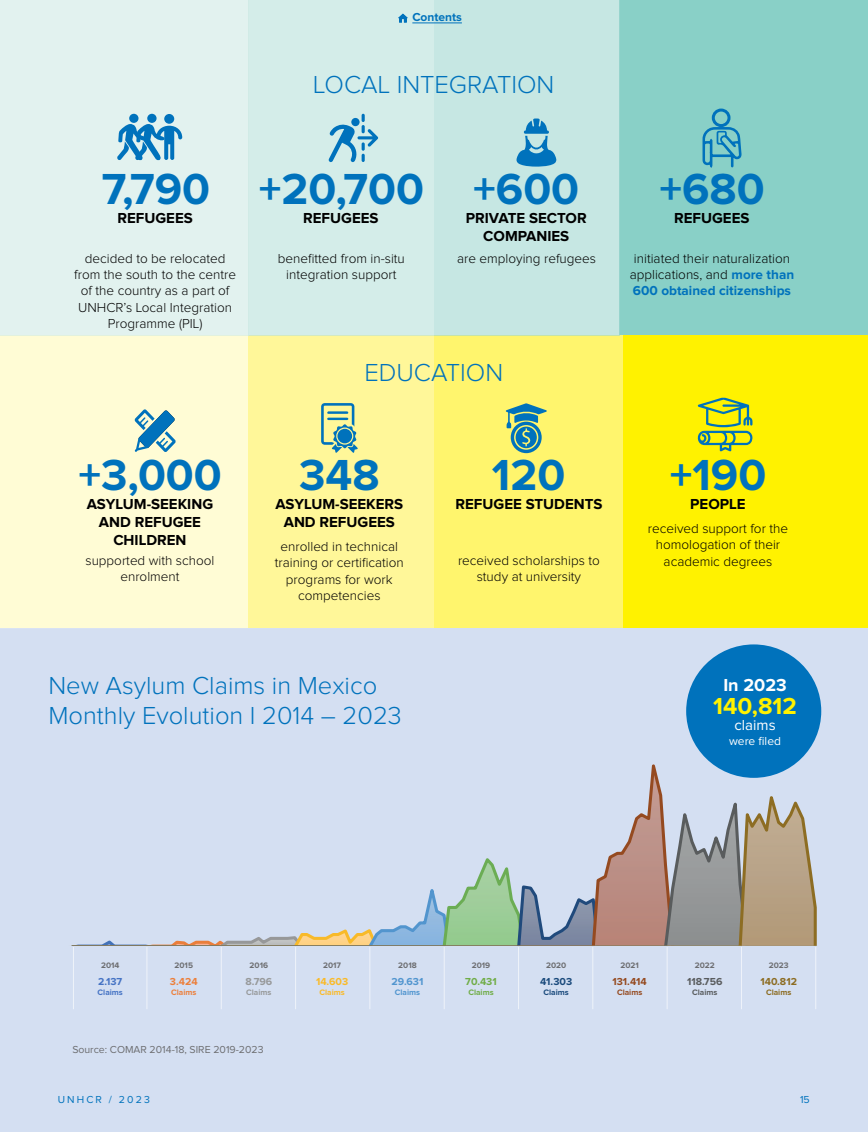
<style>
.page{position:relative;width:868px;height:1132px;background:#fff}
.page>*{position:absolute;margin:0;border:0;box-sizing:border-box;transform-origin:0 0}
.t1{font:700 45px "Proxima Nova";color:#0072bc}
.t2{font:300 25.5px/30.6px "Proxima Nova";color:#0072bc}
.t3{font:700 24px "Proxima Nova";color:#fff200}
.t4{font:700 18px "Proxima Nova";color:#fff}
.t5{font:700 15px/18px "Proxima Nova";color:#000;text-align:center}
.t6{font:15px "Proxima Nova";color:#fff}
.t7{font:300 13.5px/16.2px "Proxima Nova";color:#000;text-align:center}
.t8{font:12px "Proxima Nova";color:#fff}
.t9{font:700 12px "Proxima Nova";color:#0072bc}
.t10{font:10.5px "Proxima Nova";color:#6d6e71}
.t11{font:10.5px "Proxima Nova";letter-spacing:.2em;color:#0072bc}
.t12{font:700 10.5px "Proxima Nova";color:#8c6c22}
.t13{font:700 10.5px "Proxima Nova";color:#595c5e}
.t14{font:700 10.5px "Proxima Nova";color:#954a20}
.t15{font:700 10.5px "Proxima Nova";color:#1a4a7c}
.t16{font:700 10.5px "Proxima Nova";color:#70ad47}
.t17{font:700 10.5px "Proxima Nova";color:#5195cf}
.t18{font:700 10.5px "Proxima Nova";color:#faba28}
.t19{font:700 10.5px "Proxima Nova";color:#97999a}
.t20{font:700 10.5px "Proxima Nova";color:#ec7f3b}
.t21{font:700 10.5px "Proxima Nova";color:#4573c4}
.t22{font:700 8.25px "Proxima Nova";color:#6d6e71}
.t23{font:700 8.25px "Proxima Nova";color:#8c6c22}
.t24{font:700 8.25px "Proxima Nova";color:#595c5e}
.t25{font:700 8.25px "Proxima Nova";color:#954a20}
.t26{font:700 8.25px "Proxima Nova";color:#1a4a7c}
.t27{font:700 8.25px "Proxima Nova";color:#70ad47}
.t28{font:700 8.25px "Proxima Nova";color:#5195cf}
.t29{font:700 8.25px "Proxima Nova";color:#faba28}
.t30{font:700 8.25px "Proxima Nova";color:#97999a}
.t31{font:700 8.25px "Proxima Nova";color:#ec7f3b}
.t32{font:700 8.25px "Proxima Nova";color:#4573c4}
.s1{font-weight:700;color:#0072bc}
</style>
<div class="page">
<div style="left:619px;top:0;width:248px;height:335px;background:#89d0c7"></div>
<div style="left:623px;top:335px;width:244px;height:292px;background:#fff200"></div>
<div style="left:434px;top:335px;width:189px;height:292px;background:#fff56d"></div>
<div style="left:0;top:335px;width:248px;height:292px;background:#fffcd5"></div>
<div style="left:248px;top:335px;width:186px;height:292px;background:#fff799"></div>
<div style="left:434px;top:0;width:185px;height:335px;background:#c6e7e3"></div>
<div style="left:248px;top:0;width:186px;height:335px;background:#d4ede9"></div>
<div style="left:0;top:0;width:248px;height:335px;background:#e2f2ef"></div>
<div style="left:129px;top:114px;width:9px;height:9px;background:#0072bc;border-radius:50%"></div>
<div style="left:147px;top:114px;width:9px;height:9px;background:#0072bc;border-radius:50%"></div>
<svg style="left:117px;top:123px;width:65px;height:38px"></svg>
<div style="left:164px;top:114px;width:10px;height:10px;background:#0072bc;border-radius:50%"></div>
<svg style="left:516px;top:118px;width:40px;height:49px"></svg>
<svg style="left:328px;top:114px;width:50px;height:48px"></svg>
<div style="left:0;top:627px;width:867px;height:504px;background:#d4dff2"></div>
<svg style="left:702px;top:112px;width:40px;height:56px"></svg>
<div style="left:711px;top:108px;width:19px;height:19px;border:3px solid #0072bc;border-radius:50%"></div>
<svg style="left:135px;top:409px;width:41px;height:42px"></svg>
<svg style="left:505px;top:403px;width:41px;height:50px"></svg>
<svg style="left:697px;top:397px;width:55px;height:54px"></svg>
<svg style="left:321px;top:403px;width:37px;height:50px"></svg>
<div style="left:337px;top:428px;width:15px;height:15px;background:#0072bc;border-radius:50%"></div>
<div style="left:686px;top:644px;width:135px;height:133px;background:#0072bc;border-radius:50%"></div>
<svg style="left:76px;top:783px;width:741px;height:162px"></svg>
<hr style="left:69px;top:945px;width:749px;height:1px;background:#d0d2d1">
<hr style="left:147px;top:946px;width:1px;height:62px;background:#fff">
<hr style="left:73px;top:946px;width:1px;height:62px;background:#fff">
<hr style="left:221px;top:946px;width:1px;height:62px;background:#fff">
<hr style="left:295px;top:946px;width:1px;height:62px;background:#fff">
<hr style="left:369px;top:946px;width:1px;height:62px;background:#fff">
<hr style="left:444px;top:946px;width:1px;height:62px;background:#fff">
<hr style="left:518px;top:946px;width:1px;height:62px;background:#fff">
<hr style="left:592px;top:946px;width:1px;height:62px;background:#fff">
<hr style="left:666px;top:946px;width:1px;height:62px;background:#fff">
<hr style="left:741px;top:946px;width:1px;height:62px;background:#fff">
<hr style="left:815px;top:946px;width:1px;height:62px;background:#fff">
<hr style="left:412px;top:23px;width:50px;height:1px;background:#0072bc">
<svg style="left:398px;top:14px;width:10px;height:8px"></svg>
<p class="t9" style="left:412px;top:12px;width:51px">Contents</p>
<h1 class="t1" style="left:102px;top:168px;width:110px">7,790</h1>
<p class="t5" style="left:117px;top:209px;width:77px">REFUGEES</p>
<h2 class="t2" style="left:313px;top:70px;width:243px">LOCAL INTEGRATION</h2>
<h1 class="t1" style="left:259px;top:168px;width:167px">+20,700</h1>
<p class="t5" style="left:303px;top:209px;width:77px">REFUGEES</p>
<h1 class="t1" style="left:473px;top:168px;width:107px">+600</h1>
<p class="t5" style="left:465px;top:209px;width:122px">PRIVATE SECTOR<br>COMPANIES</p>
<h1 class="t1" style="left:659px;top:168px;width:107px">+680</h1>
<p class="t5" style="left:674px;top:209px;width:77px">REFUGEES</p>
<p class="t7" style="left:74px;top:251px;width:163px">decided to be relocated from the south to the centre of the country as a part of<br>UNHCR’s Local Integration<br>Programme (PIL)</p>
<p class="t7" style="left:278px;top:251px;width:129px">benefitted from in-situ integration support</p>
<p class="t7" style="left:457px;top:251px;width:140px">are employing refugees</p>
<p class="t7" style="left:629px;top:251px;width:166px">initiated their naturalization applications, and <span class="s1">more than<br>600 obtained citizenships</span></p>
<h2 class="t2" style="left:364px;top:358px;width:140px">EDUCATION</h2>
<h1 class="t1" style="left:78px;top:454px;width:145px">+3,000</h1>
<h1 class="t1" style="left:299px;top:454px;width:82px">348</h1>
<p class="t5" style="left:87px;top:495px;width:128px">ASYLUM-SEEKING<br>AND REFUGEE<br>CHILDREN</p>
<p class="t5" style="left:275px;top:495px;width:129px">ASYLUM-SEEKERS<br>AND REFUGEES</p>
<p class="t7" style="left:275px;top:539px;width:131px">enrolled in technical training or certification programs for work competencies</p>
<p class="t7" style="left:85px;top:552px;width:130px">supported with school enrolment</p>
<h2 class="t2" style="left:48px;top:670px;width:355px">New Asylum Claims in Mexico<br>Monthly Evolution I 2014 – 2023</h2>
<h1 class="t1" style="left:492px;top:454px;width:75px">120</h1>
<h1 class="t1" style="left:669px;top:454px;width:98px">+190</h1>
<p class="t5" style="left:455px;top:495px;width:148px">REFUGEE STUDENTS</p>
<p class="t5" style="left:690px;top:495px;width:57px">PEOPLE</p>
<p class="t7" style="left:458px;top:552px;width:143px">received scholarships to study at university</p>
<p class="t7" style="left:647px;top:521px;width:142px">received support for the homologation of their academic degrees</p>
<h3 class="t4" style="left:723px;top:677px;width:65px">In 2023</h3>
<h3 class="t3" style="left:713px;top:694px;width:85px">140,812</h3>
<p class="t6" style="left:734px;top:718px;width:43px">claims</p>
<p class="t8" style="left:729px;top:735px;width:53px">were filed</p>
<p class="t22" style="left:101px;top:961px;width:20px">2014</p>
<p class="t21" style="left:98px;top:976px;width:26px">2.137</p>
<p class="t32" style="left:98px;top:988px;width:27px">Claims</p>
<p class="t22" style="left:174px;top:961px;width:20px">2015</p>
<p class="t20" style="left:170px;top:976px;width:29px">3.424</p>
<p class="t31" style="left:171px;top:988px;width:27px">Claims</p>
<p class="t22" style="left:249px;top:961px;width:20px">2016</p>
<p class="t19" style="left:245px;top:976px;width:28px">8.796</p>
<p class="t30" style="left:246px;top:988px;width:27px">Claims</p>
<p class="t22" style="left:323px;top:961px;width:19px">2017</p>
<p class="t18" style="left:316px;top:976px;width:34px">14.603</p>
<p class="t29" style="left:319px;top:988px;width:27px">Claims</p>
<p class="t22" style="left:398px;top:961px;width:20px">2018</p>
<p class="t17" style="left:391px;top:976px;width:33px">29.631</p>
<p class="t28" style="left:395px;top:988px;width:27px">Claims</p>
<p class="t22" style="left:471px;top:961px;width:20px">2019</p>
<p class="t16" style="left:465px;top:976px;width:33px">70.431</p>
<p class="t27" style="left:468px;top:988px;width:27px">Claims</p>
<p class="t22" style="left:546px;top:961px;width:22px">2020</p>
<p class="t15" style="left:540px;top:976px;width:34px">41.303</p>
<p class="t26" style="left:543px;top:988px;width:27px">Claims</p>
<p class="t22" style="left:620px;top:961px;width:20px">2021</p>
<p class="t14" style="left:612px;top:976px;width:36px">131.414</p>
<p class="t25" style="left:617px;top:988px;width:27px">Claims</p>
<p class="t22" style="left:694px;top:961px;width:21px">2022</p>
<p class="t13" style="left:687px;top:976px;width:37px">118.756</p>
<p class="t24" style="left:692px;top:988px;width:27px">Claims</p>
<p class="t22" style="left:768px;top:961px;width:21px">2023</p>
<p class="t12" style="left:760px;top:976px;width:38px">140.812</p>
<p class="t23" style="left:766px;top:988px;width:27px">Claims</p>
<p class="t10" style="left:72px;top:1044px;width:193px">Source: COMAR 2014-18, SIRE 2019-2023</p>
<p class="t11" style="left:58px;top:1094px;width:94px">UNHCR / 2023</p>
<p class="t11" style="left:800px;top:1094px;width:11px">15</p>
</div>
